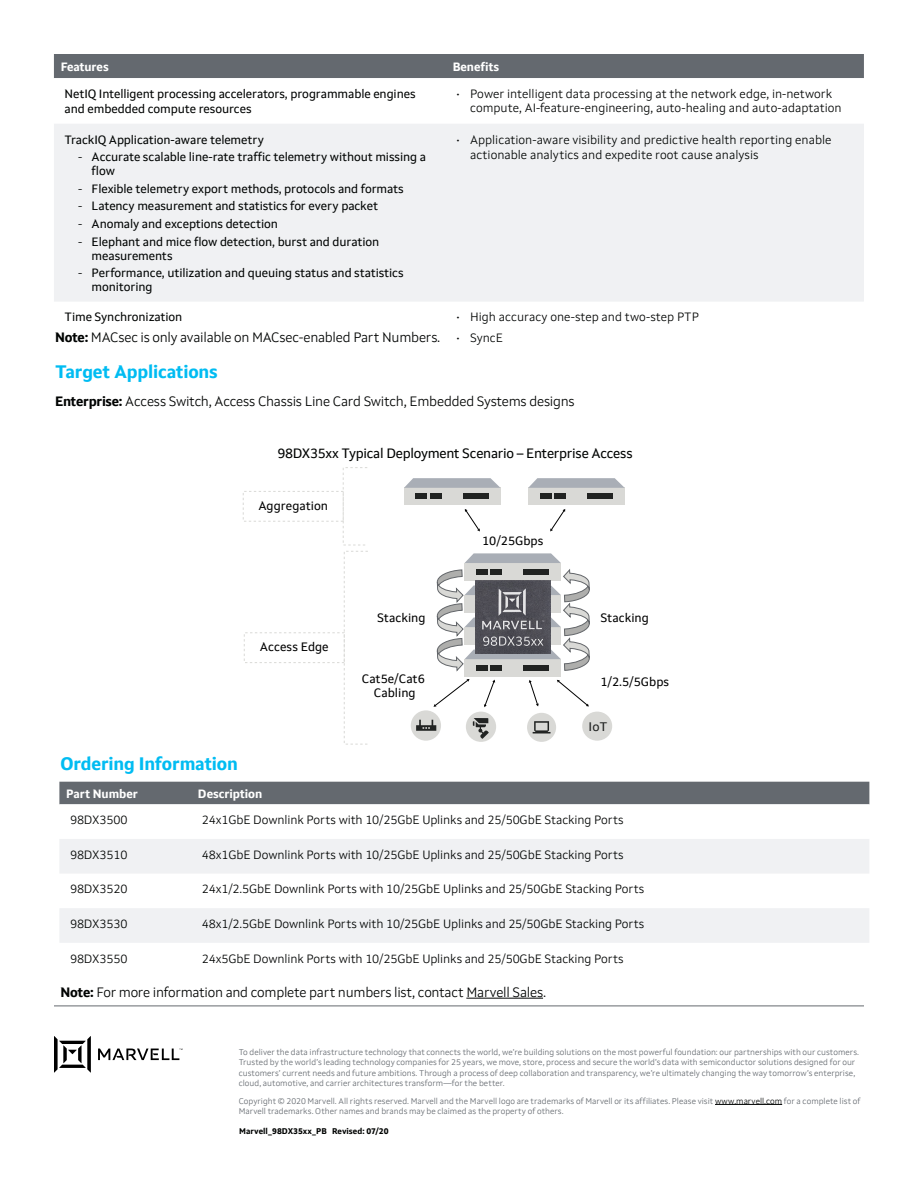
<style>
.page{position:relative;width:918px;height:1188px;background:#fff}
.page>*{position:absolute;margin:0;border:0;box-sizing:border-box;transform-origin:0 0}
.t1{font:700 18px "Setimo";letter-spacing:-.01em;color:#00bcf2}
.t2{font:300 13.5px "Setimo";letter-spacing:-.02em;color:#000302}
.t3{font:13.5px "Setimo";letter-spacing:-.02em;color:#000302}
.t4{font:12.3px "Setimo";color:#212322}
.t5{font:12.15px/14.5px "Setimo";color:#000;text-align:center}
.t6{font:300 12px/13.5px "Setimo";letter-spacing:-.01em;color:#000302}
.t7{font:12px/13.5px "Setimo";letter-spacing:-.01em;color:#000302}
.t8{font:700 12px "Setimo";letter-spacing:-.01em;color:#fff}
.t9{font:300 8.25px/10.5px "Setimo";color:#64696f}
.t10{font:700 8.25px "Setimo";color:#000302}
.s1{font-weight:300}
.s2{font-weight:700}
.s3{font-size:12px}
.s4{color:#000302}
</style>
<div class="page">
<hr style="left:715px;top:1104px;width:67px;height:1px;background:#000302">
<hr style="left:54px;top:1006px;width:810px;height:1px;background:#64696f">
<hr style="left:466px;top:998px;width:77px;height:1px;background:#000302">
<div style="left:54px;top:54px;width:810px;height:24px;background:#64696f"></div>
<div style="left:54px;top:124px;width:810px;height:177px;background:#f0f1f3"></div>
<div style="left:404px;top:488px;width:96px;height:17px;background:#d9d9d6"></div>
<div style="left:463px;top:494px;width:26px;height:5px;background:#212322"></div>
<div style="left:430px;top:494px;width:11px;height:5px;background:#212322"></div>
<div style="left:415px;top:494px;width:12px;height:5px;background:#212322"></div>
<svg style="left:404px;top:478px;width:96px;height:10px"></svg>
<div style="left:465px;top:563px;width:96px;height:17px;background:#d9d9d6"></div>
<svg style="left:465px;top:553px;width:96px;height:10px"></svg>
<div style="left:465px;top:659px;width:96px;height:17px;background:#d9d9d6"></div>
<div style="left:528px;top:488px;width:97px;height:17px;background:#d9d9d6"></div>
<div style="left:587px;top:494px;width:26px;height:5px;background:#212322"></div>
<div style="left:554px;top:494px;width:12px;height:5px;background:#212322"></div>
<div style="left:540px;top:494px;width:11px;height:5px;background:#212322"></div>
<svg style="left:528px;top:478px;width:97px;height:10px"></svg>
<svg style="left:436px;top:569px;width:154px;height:102px"></svg>
<div style="left:411px;top:710px;width:30px;height:31px;background:#d9d9d6;border-radius:50%"></div>
<svg style="left:416px;top:720px;width:20px;height:11px"></svg>
<div style="left:466px;top:712px;width:30px;height:30px;background:#d9d9d6;border-radius:50%"></div>
<svg style="left:473px;top:718px;width:16px;height:21px"></svg>
<div style="left:527px;top:713px;width:29px;height:29px;background:#d9d9d6;border-radius:50%"></div>
<svg style="left:533px;top:721px;width:18px;height:12px"></svg>
<div style="left:582px;top:712px;width:30px;height:29px;background:#d9d9d6;border-radius:50%"></div>
<svg style="left:465px;top:509px;width:15px;height:22px"></svg>
<svg style="left:550px;top:509px;width:15px;height:22px"></svg>
<svg style="left:434px;top:679px;width:35px;height:28px"></svg>
<svg style="left:484px;top:680px;width:11px;height:27px"></svg>
<svg style="left:529px;top:680px;width:10px;height:26px"></svg>
<svg style="left:557px;top:680px;width:32px;height:27px"></svg>
<img style="left:476px;top:581px;width:75px;height:72px">
<div style="left:243px;top:491px;width:101px;height:31px;border:1px dashed #d9d9d6"></div>
<div style="left:244px;top:632px;width:101px;height:31px;border:1px dashed #d9d9d6"></div>
<div style="left:344px;top:551px;width:24px;height:193px;border:1px dashed #d9d9d6"></div>
<div style="left:343px;top:467px;width:25px;height:78px;border:1px dashed #d9d9d6"></div>
<div style="left:59px;top:782px;width:810px;height:22px;background:#64696f"></div>
<svg style="left:59px;top:804px;width:810px;height:1px"></svg>
<svg style="left:60px;top:839px;width:809px;height:104px;fill:#f0f1f3"></svg>
<svg style="left:54px;top:1036px;width:129px;height:37px"></svg>
<h3 class="t8" style="left:61px;top:59px;width:50px">Features</h3>
<h3 class="t8" style="left:453px;top:59px;width:48px">Benefits</h3>
<h3 class="t7" style="left:65px;top:86px;width:353px;line-height:15px">NetIQ Intelligent processing accelerators, programmable engines and embedded compute resources</h3>
<h3 class="t6" style="left:470px;top:87px;width:373px;text-indent:-14px">• Power intelligent data processing at the network edge, in-network compute, AI-feature-engineering, auto-healing and auto-adaptation</h3>
<h3 class="t7" style="left:65px;top:132px;width:201px">TrackIQ Application-aware telemetry</h3>
<h3 class="t7" style="left:92px;top:150px;width:336px;text-indent:-14px"><span class="s1">-</span> Accurate scalable line-rate traffic telemetry without missing a flow</h3>
<h3 class="t7" style="left:78px;top:182px;width:327px"><span class="s1">-</span> Flexible telemetry export methods, protocols and formats</h3>
<h3 class="t7" style="left:78px;top:199px;width:302px"><span class="s1">-</span> Latency measurement and statistics for every packet</h3>
<h3 class="t7" style="left:78px;top:217px;width:201px"><span class="s1">-</span> Anomaly and exceptions detection</h3>
<h3 class="t7" style="left:92px;top:235px;width:289px;text-indent:-14px"><span class="s1">-</span> Elephant and mice flow detection, burst and duration measurements</h3>
<h3 class="t7" style="left:92px;top:266px;width:314px;text-indent:-14px"><span class="s1">-</span> Performance, utilization and queuing status and statistics monitoring</h3>
<h3 class="t6" style="left:470px;top:132px;width:363px;line-height:15px;text-indent:-14px">• Application-aware visibility and predictive health reporting enable actionable analytics and expedite root cause analysis</h3>
<h3 class="t7" style="left:65px;top:310px;width:119px">Time Synchronization</h3>
<h3 class="t6" style="left:457px;top:310px;width:244px">• High accuracy one-step and two-step PTP</h3>
<h2 class="t2" style="left:55px;top:329px;width:450px"><span class="s2">Note:</span> MACsec is only available on MACsec-enabled Part Numbers. <span class="s3">• SyncE</span></h2>
<h1 class="t1" style="left:55px;top:361px;width:164px">Target Applications</h1>
<h2 class="t2" style="left:55px;top:393px;width:521px"><span class="s2">Enterprise:</span> Access Switch, Access Chassis Line Card Switch, Embedded Systems designs</h2>
<h2 class="t3" style="left:277px;top:445px;width:357px">98DX35xx Typical Deployment Scenario – Enterprise Access</h2>
<h3 class="t5" style="left:258px;top:498px;width:71px">Aggregation</h3>
<h3 class="t5" style="left:260px;top:640px;width:70px">Access Edge</h3>
<h3 class="t5" style="left:377px;top:611px;width:50px">Stacking</h3>
<h3 class="t5" style="left:482px;top:533px;width:63px">10/25Gbps</h3>
<h3 class="t5" style="left:600px;top:611px;width:50px">Stacking</h3>
<h3 class="t5" style="left:362px;top:671px;width:65px">Cat5e/Cat6<br>Cabling</h3>
<h3 class="t5" style="left:600px;top:674px;width:70px">1/2.5/5Gbps</h3>
<h3 class="t4" style="left:589px;top:719px;width:20px">IoT</h3>
<h1 class="t1" style="left:60px;top:753px;width:179px">Ordering Information</h1>
<h3 class="t8" style="left:66px;top:786px;width:73px">Part Number</h3>
<h3 class="t8" style="left:198px;top:786px;width:66px">Description</h3>
<h3 class="t6" style="left:70px;top:813px;width:59px">98DX3500</h3>
<h3 class="t6" style="left:202px;top:813px;width:423px">24x1GbE Downlink Ports with 10/25GbE Uplinks and 25/50GbE Stacking Ports</h3>
<h3 class="t6" style="left:70px;top:848px;width:59px">98DX3510</h3>
<h3 class="t6" style="left:202px;top:848px;width:423px">48x1GbE Downlink Ports with 10/25GbE Uplinks and 25/50GbE Stacking Ports</h3>
<h3 class="t6" style="left:70px;top:882px;width:59px">98DX3520</h3>
<h3 class="t6" style="left:202px;top:882px;width:444px">24x1/2.5GbE Downlink Ports with 10/25GbE Uplinks and 25/50GbE Stacking Ports</h3>
<h3 class="t6" style="left:70px;top:917px;width:59px">98DX3530</h3>
<h3 class="t6" style="left:202px;top:917px;width:444px">48x1/2.5GbE Downlink Ports with 10/25GbE Uplinks and 25/50GbE Stacking Ports</h3>
<h3 class="t6" style="left:70px;top:952px;width:59px">98DX3550</h3>
<h3 class="t6" style="left:202px;top:952px;width:423px">24x5GbE Downlink Ports with 10/25GbE Uplinks and 25/50GbE Stacking Ports</h3>
<h2 class="t2" style="left:60px;top:984px;width:487px"><span class="s2">Note:</span> For more information and complete part numbers list, contact Marvell Sales.</h2>
<p class="t9" style="left:239px;top:1047px;width:622px">To deliver the data infrastructure technology that connects the world, we’re building solutions on the most powerful foundation: our partnerships with our customers.<br>Trusted by the world’s leading technology companies for 25 years, we move, store, process and secure the world’s data with semiconductor solutions designed for our customers’ current needs and future ambitions. Through a process of deep collaboration and transparency, we’re ultimately changing the way tomorrow’s enterprise, cloud, automotive, and carrier architectures transform—for the better.</p>
<p class="t9" style="left:239px;top:1095px;width:623px">Copyright © 2020 Marvell. All rights reserved. Marvell and the Marvell logo are trademarks of Marvell or its affiliates. Please visit <span class="s4">www.marvell.com</span> for a complete list of<br>Marvell trademarks. Other names and brands may be claimed as the property of others.</p>
<p class="t10" style="left:239px;top:1126px;width:151px">Marvell_98DX35xx_PB Revised: 07/20</p>
</div>
